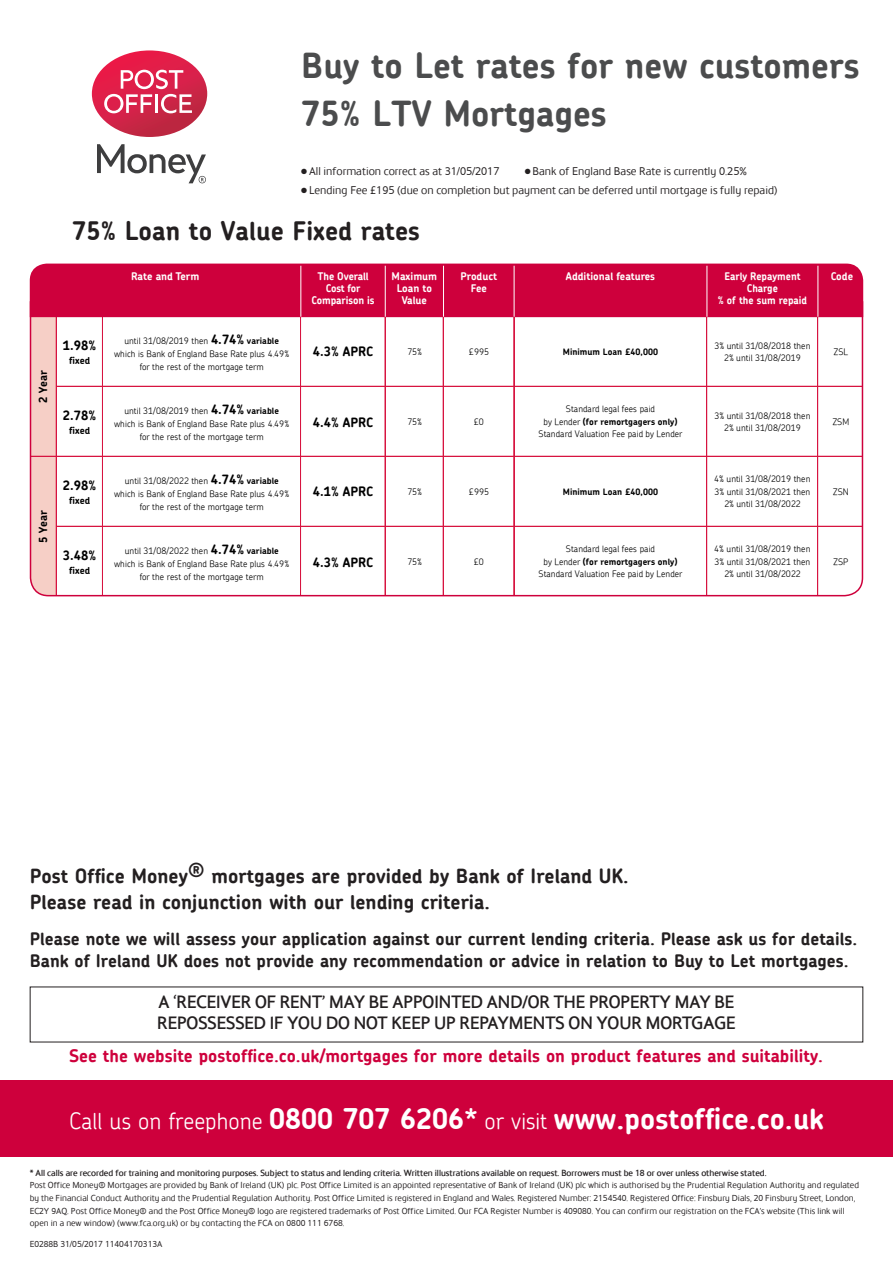
<style>
.page{position:relative;width:893px;height:1263px;background:#fff}
.page>*{position:absolute;margin:0;border:0;box-sizing:border-box;transform-origin:0 0}
.t1{font:700 34.5px/48px "Chevin";color:#4b4c4d}
.t2{font:700 28.5px "Chevin";color:#fff}
.t3{font:700 25.5px "Chevin";color:#231f20}
.t4{font:700 21px/21px "Post Office Sans";color:#231f20}
.t5{font:700 19.5px/25.5px "Chevin";color:#231f20}
.t6{font:700 17.25px/22.5px "Chevin";color:#231f20}
.t7{font:700 17.25px "Chevin";color:#ce003c}
.t8{font:13.5px "Post Office Sans";color:#231f20}
.t9{font:700 13.05px "Chevin";letter-spacing:-.005em;color:#000}
.t10{font:700 13.05px "Chevin";color:#000}
.t11{font:700 11.4px "Chevin";color:#000}
.LEGALS{font:10.5px/12.6px "Post Office Sans";color:#231f20}
.LEGALS-2{font:700 10.5px "Post Office Sans";color:#231f20}
.TABLE_HEADER{font:700 10.5px/12px "Chevin";letter-spacing:-.005em;color:#fff;text-align:center}
.TABLE_HEADER-2{font:700 10.5px/12px "Chevin";letter-spacing:-.005em;color:#fff;text-align:center;scale:.96 1}
.t12{font:700 9.75px "Chevin";color:#000}
.t13{font:300 9px/12.3px "Chevin";letter-spacing:.005em;color:#000;text-align:center}
.t14{font:700 9px/12.1px "Chevin";color:#fff;text-align:center}
.t15{font:700 9px "Chevin";color:#000}
.s1{font-weight:700;font-size:13.05px}
.s2{font-weight:700}
.s3{font-weight:300;font-size:22.5px}
</style>
<div class="page">
<svg style="left:29px;top:300px;width:835px;height:297px"></svg>
<div style="left:30px;top:264px;width:833px;height:53px;background:#ce003c"></div>
<hr style="left:300px;top:266px;width:1px;height:51px;background:#fff">
<hr style="left:385px;top:266px;width:1px;height:51px;background:#fff">
<hr style="left:443px;top:266px;width:1px;height:51px;background:#fff">
<hr style="left:514px;top:266px;width:1px;height:51px;background:#fff">
<hr style="left:707px;top:266px;width:1px;height:51px;background:#fff">
<hr style="left:817px;top:266px;width:1px;height:51px;background:#fff">
<div style="left:0;top:1080px;width:893px;height:77px;background:#ce003c"></div>
<svg style="left:97px;top:144px;width:109px;height:39px"></svg>
<svg style="left:92px;top:50px;width:115px;height:87px"></svg>
<p class="t1" style="left:301px;top:41px;width:560px">Buy to Let rates for new customers<br>75% LTV Mortgages</p>
<p class="t8" style="left:301px;top:164px;width:200px">● All information correct as at 31/05/2017</p>
<p class="t8" style="left:525px;top:164px;width:223px">● Bank of England Base Rate is currently 0.25%</p>
<p class="t8" style="left:301px;top:184px;width:478px">● Lending Fee £195 (due on completion but payment can be deferred until mortgage is fully repaid)</p>
<p class="t11" style="left:36px;top:403px;width:34px;rotate:-90deg">2 Year</p>
<p class="t11" style="left:36px;top:543px;width:34px;rotate:-90deg">5 Year</p>
<p class="t3" style="left:72px;top:214px;width:349px">75% Loan to Value Fixed rates</p>
<p class="TABLE_HEADER" style="left:131px;top:270px;width:70px">Rate and Term</p>
<p class="TABLE_HEADER" style="left:317px;top:270px;width:53px">The Overall</p>
<p class="TABLE_HEADER" style="left:312px;top:282px;width:64px">Cost for<br>Comparison is</p>
<p class="t14" style="left:315px;top:296px;width:58px">Comparison is</p>
<p class="TABLE_HEADER" style="left:392px;top:270px;width:47px">Maximum</p>
<p class="TABLE_HEADER" style="left:397px;top:282px;width:37px">Loan to<br>Value</p>
<p class="t14" style="left:395px;top:278px;width:40px">Maximum<br>Loan to</p>
<p class="TABLE_HEADER" style="left:461px;top:270px;width:38px">Product</p>
<p class="TABLE_HEADER" style="left:471px;top:282px;width:17px">Fee</p>
<p class="TABLE_HEADER" style="left:566px;top:270px;width:91px">Additional features</p>
<p class="TABLE_HEADER-2" style="left:718px;top:270px;width:95px">Early Repayment<br>Charge<br>% of the sum repaid</p>
<p class="TABLE_HEADER" style="left:831px;top:270px;width:24px">Code</p>
<p class="t14" style="left:723px;top:296px;width:81px">% of the sum repaid</p>
<p class="t10" style="left:63px;top:337px;width:35px">1.98%</p>
<p class="t12" style="left:69px;top:354px;width:23px">fixed</p>
<p class="t13" style="left:114px;top:334px;width:177px;line-height:13.2px">until 31/08/2019 then <span class="s1">4.74%</span> <span class="s2">variable </span>which is Bank of England Base Rate plus 4.49%</p>
<p class="t13" style="left:140px;top:360px;width:125px">for the rest of the mortgage term</p>
<p class="t9" style="left:313px;top:343px;width:62px">4.3% APRC</p>
<p class="t13" style="left:407px;top:345px;width:16px">75%</p>
<p class="t13" style="left:469px;top:345px;width:22px">£995</p>
<p class="t15" style="left:563px;top:346px;width:97px">Minimum Loan £40,000</p>
<p class="t13" style="left:714px;top:339px;width:98px">3% until 31/08/2018 then<br>2% until 31/08/2019</p>
<p class="t13" style="left:834px;top:345px;width:16px">ZSL</p>
<p class="t10" style="left:63px;top:407px;width:35px">2.78%</p>
<p class="t12" style="left:69px;top:424px;width:23px">fixed</p>
<p class="t13" style="left:114px;top:404px;width:177px;line-height:13.2px">until 31/08/2019 then <span class="s1">4.74%</span> <span class="s2">variable </span>which is Bank of England Base Rate plus 4.49%</p>
<p class="t13" style="left:140px;top:430px;width:125px">for the rest of the mortgage term</p>
<p class="t9" style="left:313px;top:413px;width:62px">4.4% APRC</p>
<p class="t13" style="left:407px;top:415px;width:16px">75%</p>
<p class="t13" style="left:474px;top:415px;width:12px">£0</p>
<p class="t13" style="left:539px;top:403px;width:145px">Standard legal fees paid<br>by Lender <span class="s2">(for remortgagers only)<br></span>Standard Valuation Fee paid by Lender</p>
<p class="t13" style="left:714px;top:409px;width:98px">3% until 31/08/2018 then<br>2% until 31/08/2019</p>
<p class="t13" style="left:833px;top:415px;width:18px">ZSM</p>
<p class="t10" style="left:63px;top:477px;width:35px">2.98%</p>
<p class="t12" style="left:69px;top:494px;width:23px">fixed</p>
<p class="t13" style="left:114px;top:474px;width:177px;line-height:13.2px">until 31/08/2022 then <span class="s1">4.74%</span> <span class="s2">variable </span>which is Bank of England Base Rate plus 4.49%</p>
<p class="t13" style="left:140px;top:500px;width:125px">for the rest of the mortgage term</p>
<p class="t9" style="left:313px;top:483px;width:62px">4.1% APRC</p>
<p class="t13" style="left:407px;top:485px;width:16px">75%</p>
<p class="t13" style="left:469px;top:485px;width:22px">£995</p>
<p class="t15" style="left:563px;top:486px;width:97px">Minimum Loan £40,000</p>
<p class="t13" style="left:714px;top:473px;width:98px">4% until 31/08/2019 then<br>3% until 31/08/2021 then<br>2% until 31/08/2022</p>
<p class="t13" style="left:833px;top:485px;width:17px">ZSN</p>
<p class="t10" style="left:63px;top:547px;width:35px">3.48%</p>
<p class="t12" style="left:69px;top:564px;width:23px">fixed</p>
<p class="t13" style="left:114px;top:544px;width:177px;line-height:13.2px">until 31/08/2022 then <span class="s1">4.74%</span> <span class="s2">variable </span>which is Bank of England Base Rate plus 4.49%</p>
<p class="t13" style="left:140px;top:570px;width:125px">for the rest of the mortgage term</p>
<p class="t9" style="left:313px;top:553px;width:62px">4.3% APRC</p>
<p class="t13" style="left:407px;top:555px;width:16px">75%</p>
<p class="t13" style="left:474px;top:555px;width:12px">£0</p>
<p class="t13" style="left:539px;top:543px;width:145px">Standard legal fees paid<br>by Lender <span class="s2">(for remortgagers only)<br></span>Standard Valuation Fee paid by Lender</p>
<p class="t13" style="left:714px;top:543px;width:98px">4% until 31/08/2019 then<br>3% until 31/08/2021 then<br>2% until 31/08/2022</p>
<p class="t13" style="left:834px;top:555px;width:16px">ZSP</p>
<p class="t5" style="left:30px;top:863px;width:600px">Post Office Money® mortgages are provided by Bank of Ireland UK.<br>Please read in conjunction with our lending criteria.</p>
<p class="t6" style="left:30px;top:927px;width:829px">Please note we will assess your application against our current lending criteria. Please ask us for details.<br>Bank of Ireland UK does not provide any recommendation or advice in relation to Buy to Let mortgages.</p>
<p class="t4" style="left:157px;top:991px;width:580px">A ‘RECEIVER OF RENT’ MAY BE APPOINTED AND/OR THE PROPERTY MAY BE<br>REPOSSESSED IF YOU DO NOT KEEP UP REPAYMENTS ON YOUR MORTGAGE</p>
<p class="t7" style="left:69px;top:1044px;width:755px">See the website postoffice.co.uk/mortgages for more details on product features and suitability.</p>
<p class="t2" style="left:69px;top:1100px;width:756px"><span class="s3">Call us on freephone</span> 0800 707 6206* <span class="s3">or visit</span> www.postoffice.co.uk</p>
<p class="LEGALS-2" style="left:30px;top:1167px;width:738px">* All calls are recorded for training and monitoring purposes. Subject to status and lending criteria. Written illustrations available on request. Borrowers must be 18 or over unless otherwise stated.</p>
<p class="LEGALS" style="left:30px;top:1179px;width:831px">Post Office Money® Mortgages are provided by Bank of Ireland (UK) plc. Post Office Limited is an appointed representative of Bank of Ireland (UK) plc which is authorised by the Prudential Regulation Authority and regulated by the Financial Conduct Authority and the Prudential Regulation Authority. Post Office Limited is registered in England and Wales. Registered Number: 2154540. Registered Office: Finsbury Dials, 20 Finsbury Street, London, EC2Y 9AQ. Post Office Money® and the Post Office Money® logo are registered trademarks of Post Office Limited. Our FCA Register Number is 409080. You can confirm our registration on the FCA’s website (This link will open in a new window) (www.fca.org.uk) or by contacting the FCA on 0800 111 6768.</p>
<p class="LEGALS" style="left:30px;top:1238px;width:134px">E0288B 31/05/2017 11404170313A</p>
</div>
